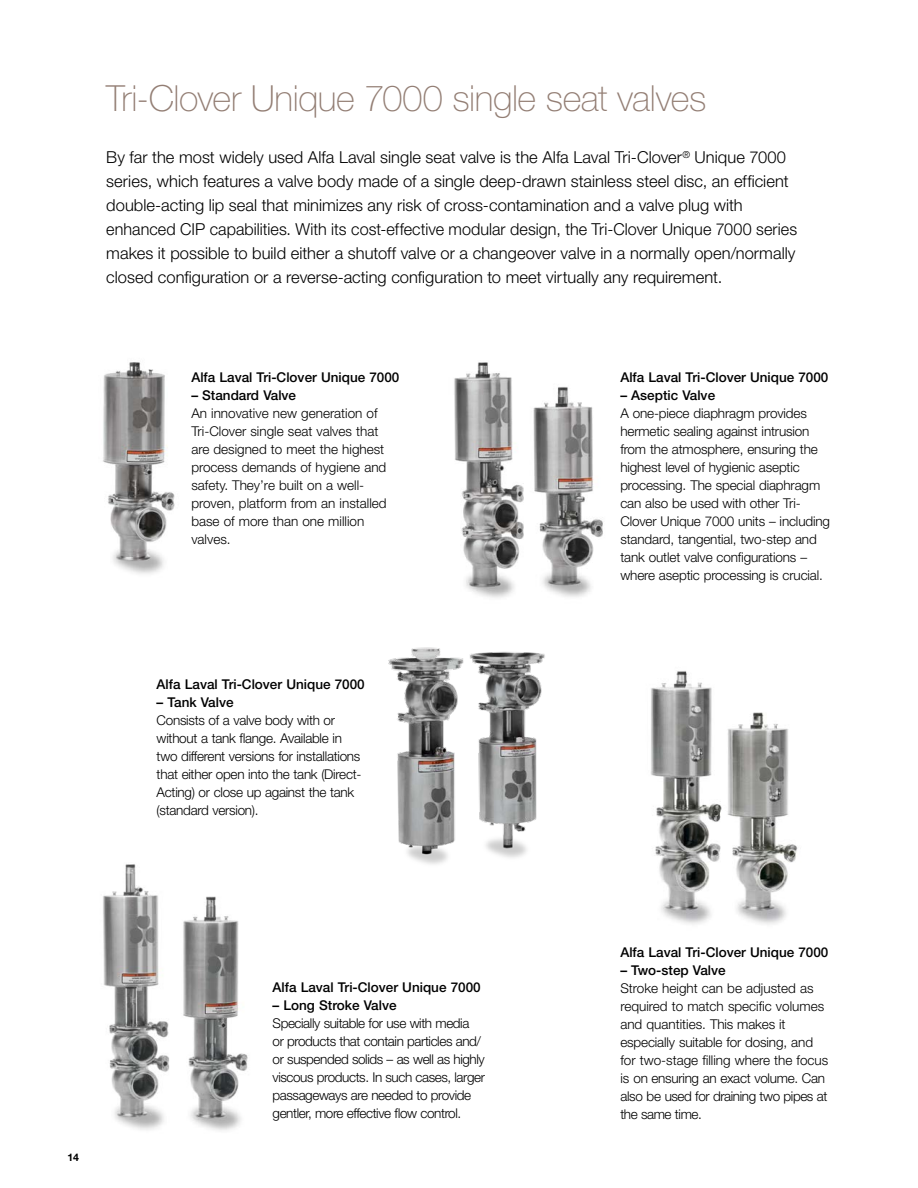
<style>
.page{position:relative;width:918px;height:1188px;background:#fff}
.page>*{position:absolute;margin:0;border:0;box-sizing:border-box;transform-origin:0 0}
.t1{font:100 36px "Helvetica Neue LT Std";letter-spacing:-.015em;color:#937e74}
.t2{font:300 16.5px/24px "Helvetica Neue LT Std";color:#000}
.t3{font:300 13.5px/18px "Helvetica Neue LT Std";letter-spacing:-.01em;color:#000}
.t4{font:500 13.5px "Helvetica Neue LT Std";color:#000}
.t5{font:300 13.5px/18px "Helvetica Neue LT Std";letter-spacing:-.03em;color:#000}
.t6{font:700 10.5px "Helvetica Neue LT Std";color:#000}
</style>
<div class="page">
<img style="left:388px;top:647px;width:73px;height:217px">
<img style="left:461px;top:651px;width:84px;height:207px">
<img style="left:103px;top:864px;width:145px;height:267px">
<img style="left:651px;top:671px;width:147px;height:254px">
<img style="left:103px;top:362px;width:72px;height:212px">
<img style="left:454px;top:362px;width:149px;height:236px">
<h1 class="t1" style="left:106px;top:77px;width:602px">Tri-Clover Unique 7000 single seat valves</h1>
<p class="t2" style="left:106px;top:145px;width:692px">By far the most widely used Alfa Laval single seat valve is the Alfa Laval Tri-Clover<sup>®</sup> Unique 7000 series, which features a valve body made of a single deep-drawn stainless steel disc, an efficient double-acting lip seal that minimizes any risk of cross-contamination and a valve plug with enhanced CIP capabilities. With its cost-effective modular design, the Tri-Clover Unique 7000 series makes it possible to build either a shutoff valve or a changeover valve in a normally open/normally closed configuration or a reverse-acting configuration to meet virtually any requirement.</p>
<p class="t4" style="left:191px;top:369px;width:210px">Alfa Laval Tri-Clover Unique 7000</p>
<p class="t4" style="left:191px;top:387px;width:106px">– Standard Valve</p>
<p class="t3" style="left:191px;top:404px;width:197px">An innovative new generation of<br>Tri-Clover single seat valves that are designed to meet the highest process demands of hygiene and safety. They’re built on a well&shy;proven, platform from an installed base of more than one million valves.</p>
<p class="t4" style="left:157px;top:676px;width:210px">Alfa Laval Tri-Clover Unique 7000</p>
<p class="t4" style="left:157px;top:694px;width:78px">– Tank Valve</p>
<p class="t3" style="left:157px;top:711px;width:206px">Consists of a valve body with or without a tank flange. Available in two different versions for installations that either open into the tank (Direct-Acting) or close up against the tank (standard version).</p>
<p class="t4" style="left:620px;top:369px;width:210px">Alfa Laval Tri-Clover Unique 7000</p>
<p class="t4" style="left:620px;top:387px;width:96px">– Aseptic Valve</p>
<p class="t3" style="left:620px;top:404px;width:211px">A one-piece diaphragm provides hermetic sealing against intrusion from the atmosphere, ensuring the highest level of hygienic aseptic processing. The special diaphragm can also be used with other Tri-Clover Unique 7000 units – including standard, tangential, two-step and tank outlet valve configurations – where aseptic processing is crucial.</p>
<p class="t6" style="left:68px;top:1150px;width:13px">14</p>
<p class="t4" style="left:273px;top:980px;width:210px">Alfa Laval Tri-Clover Unique 7000</p>
<p class="t4" style="left:273px;top:998px;width:125px">– Long Stroke Valve</p>
<p class="t5" style="left:273px;top:1014px;width:214px">Specially suitable for use with media<br>or products that contain particles and/ or suspended solids – as well as highly viscous products. In such cases, larger passageways are needed to provide gentler, more effective flow control.</p>
<p class="t4" style="left:620px;top:944px;width:210px">Alfa Laval Tri-Clover Unique 7000</p>
<p class="t4" style="left:620px;top:962px;width:107px">– Two-step Valve</p>
<p class="t3" style="left:620px;top:979px;width:209px">Stroke height can be adjusted as required to match specific volumes and quantities. This makes it especially suitable for dosing, and for two-stage filling where the focus is on ensuring an exact volume. Can also be used for draining two pipes at the same time.</p>
</div>
